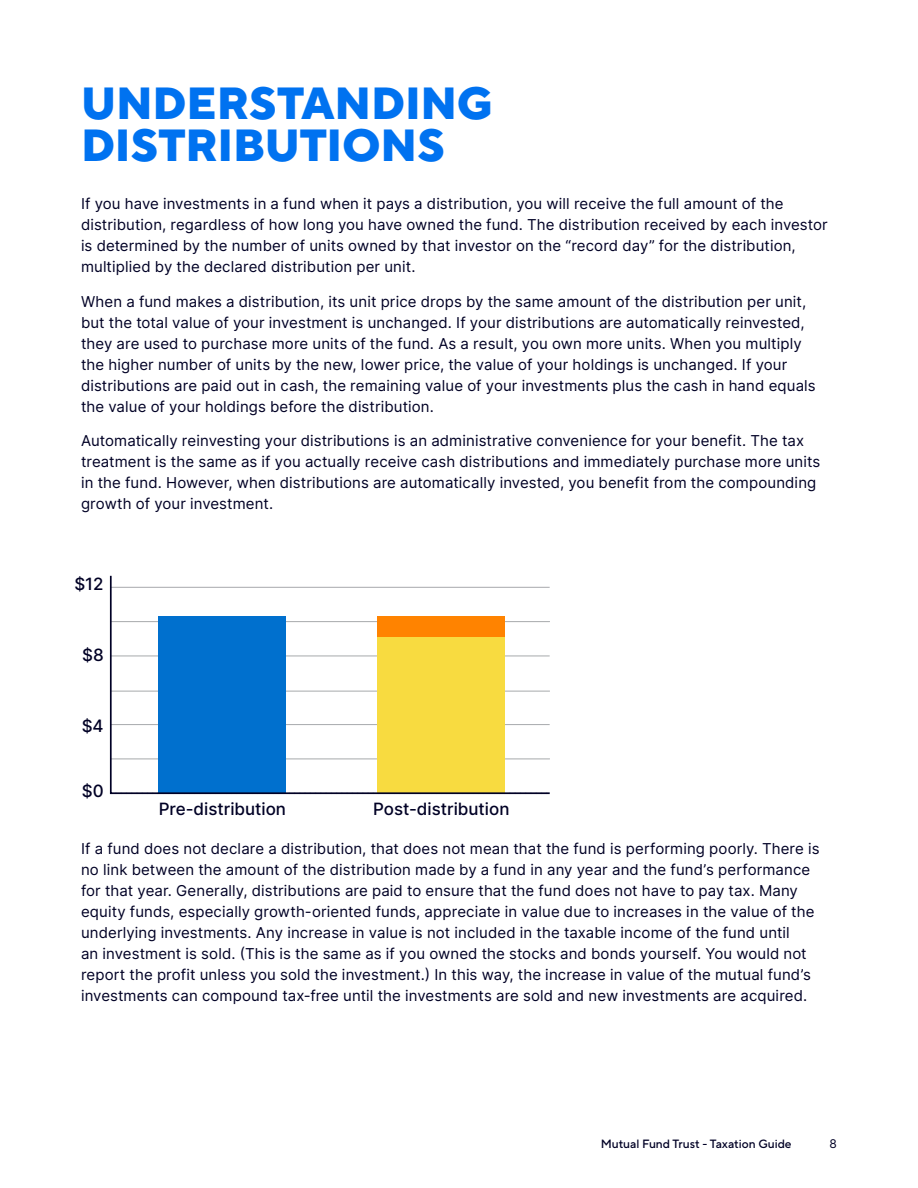
<style>
.page{position:relative;width:918px;height:1188px;background:#fff}
.page>*{position:absolute;margin:0;border:0;box-sizing:border-box;transform-origin:0 0}
.t1{font:800 45px/42px "ATBTT Norms";letter-spacing:-.005em;color:#0072f0}
.t2{font:500 16.95px "Inter";color:#000025}
.t3{font:15px/21px "Inter";letter-spacing:.005em;color:#000025}
.t4{font:500 12px "ATBTT Norms";color:#000025}
.t5{font:12px "Inter";color:#000025}
</style>
<div class="page">
<svg style="left:109px;top:576px;width:441px;height:219px"></svg>
<h1 class="t1" style="left:81px;top:83px;width:413px">UNDERSTANDING<br>DISTRIBUTIONS</h1>
<p class="t3" style="left:81px;top:193px;width:748px">If you have investments in a fund when it pays a distribution, you will receive the full amount of the distribution, regardless of how long you have owned the fund. The distribution received by each investor is determined by the number of units owned by that investor on the “record day” for the distribution, multiplied by the declared distribution per unit.</p>
<p class="t3" style="left:81px;top:290px;width:736px">When a fund makes a distribution, its unit price drops by the same amount of the distribution per unit, but the total value of your investment is unchanged. If your distributions are automatically reinvested, they are used to purchase more units of the fund. As a result, you own more units. When you multiply the higher number of units by the new, lower price, the value of your holdings is unchanged. If your distributions are paid out in cash, the remaining value of your investments plus the cash in hand equals the value of your holdings before the distribution.</p>
<p class="t3" style="left:81px;top:430px;width:741px">Automatically reinvesting your distributions is an administrative convenience for your benefit. The tax treatment is the same as if you actually receive cash distributions and immediately purchase more units in the fund. However, when distributions are automatically invested, you benefit from the compounding growth of your investment.</p>
<p class="t2" style="left:74px;top:572px;width:31px">$12</p>
<p class="t2" style="left:82px;top:643px;width:23px">$8</p>
<p class="t2" style="left:82px;top:713px;width:23px">$4</p>
<p class="t2" style="left:82px;top:779px;width:23px">$0</p>
<p class="t2" style="left:159px;top:796px;width:129px">Pre-distribution</p>
<p class="t2" style="left:373px;top:796px;width:138px">Post-distribution</p>
<p class="t3" style="left:81px;top:838px;width:740px">If a fund does not declare a distribution, that does not mean that the fund is performing poorly. There is no link between the amount of the distribution made by a fund in any year and the fund’s performance for that year. Generally, distributions are paid to ensure that the fund does not have to pay tax. Many equity funds, especially growth-oriented funds, appreciate in value due to increases in the value of the underlying investments. Any increase in value is not included in the taxable income of the fund until<br>an investment is sold. (This is the same as if you owned the stocks and bonds yourself. You would not report the profit unless you sold the investment.) In this way, the increase in value of the mutual fund’s investments can compound tax-free until the investments are sold and new investments are acquired.</p>
<p class="t4" style="left:601px;top:1135px;width:192px">Mutual Fund Trust - Taxation Guide</p>
<p class="t5" style="left:830px;top:1135px;width:9px">8</p>
</div>
